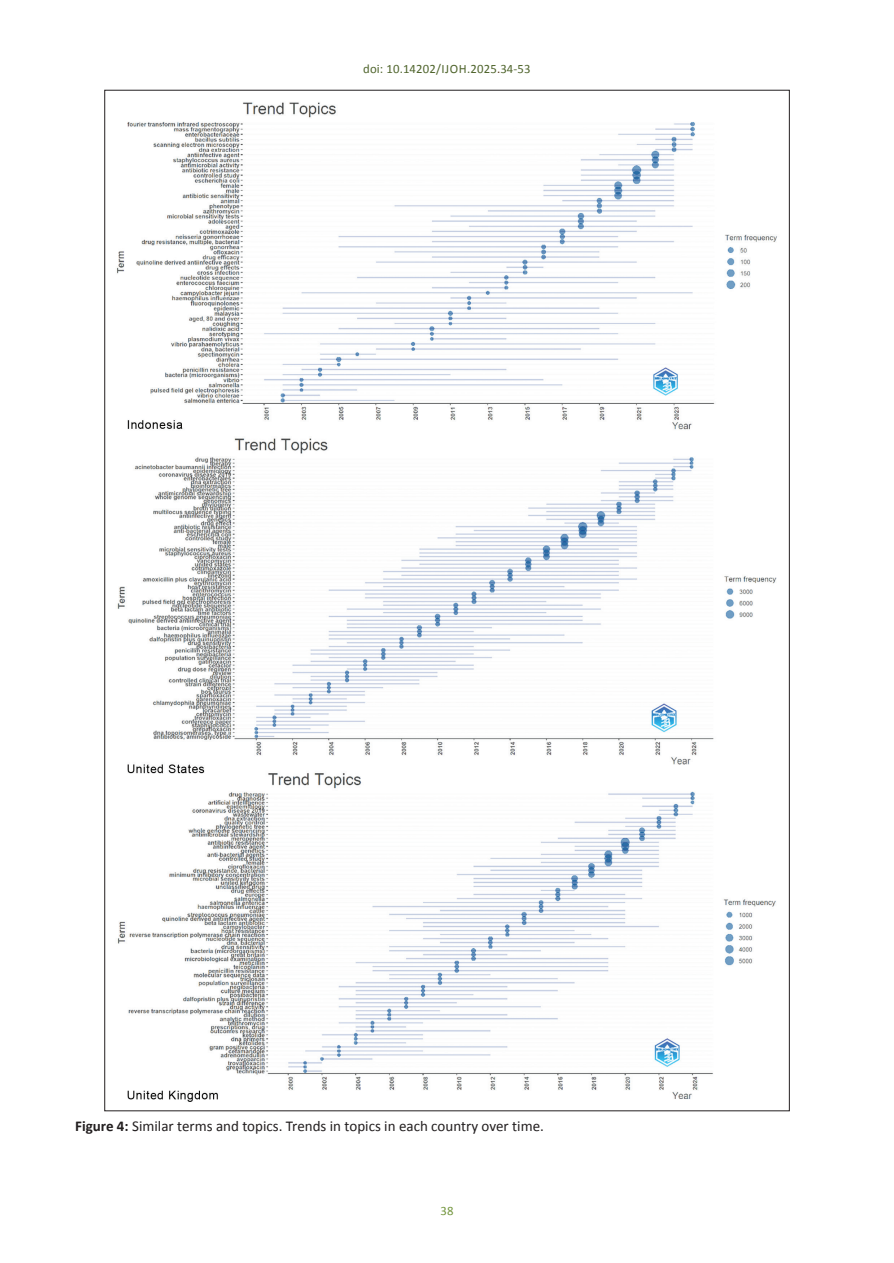
<style>
.page{position:relative;width:894px;height:1263px;background:#fff}
.page>*{position:absolute;margin:0;border:0;box-sizing:border-box;transform-origin:0 0}
.FGC{font:15px "Calibri";color:#231f20}
.t1{font:12.75px "Calibri";letter-spacing:.01em;color:#50652d}
.t2{font:12.75px "Calibri";color:#73963e}
.s1{color:#57381c}
.s2{font-weight:700}
</style>
<div class="page">
<img style="left:116px;top:102px;width:661px;height:1000px">
<p class="t1" style="left:363px;top:61px;width:169px">doi: 10.14202/IJOH.2025<span class="s1">.</span>34-53</p>
<p class="FGC" style="left:75px;top:1116px;width:470px"><span class="s2">Figure 4:</span> Similar terms and topics. Trends in topics in each country over time.</p>
<p class="t2" style="left:440px;top:1202px;width:14px">38</p>
</div>
